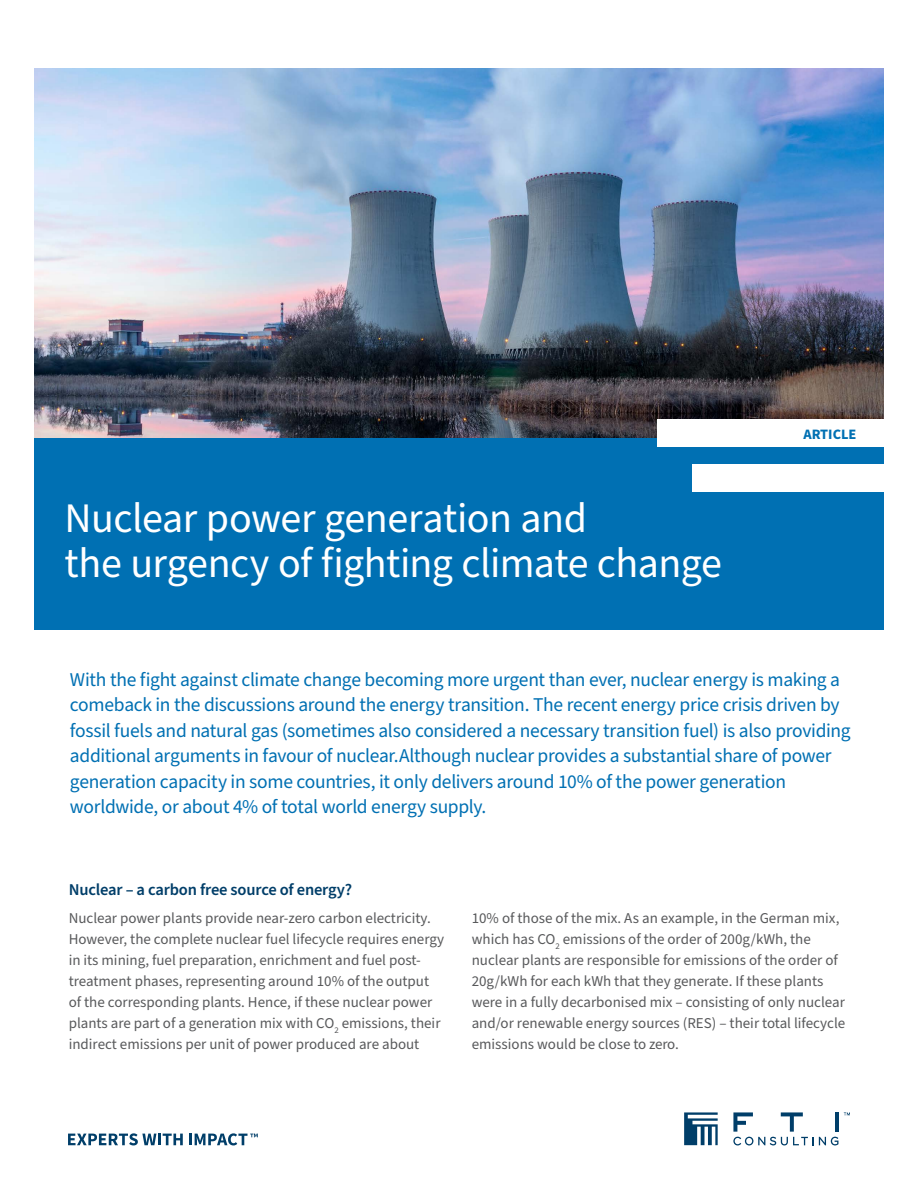
<style>
.page{position:relative;width:918px;height:1188px;background:#fff}
.page>*{position:absolute;margin:0;border:0;box-sizing:border-box;transform-origin:0 0}
.t1{font:42px/45px "Source Sans Pro";letter-spacing:-.015em;color:#fff}
.t2{font:19.5px/25.5px "Source Sans Pro";letter-spacing:-.015em;color:#0070b3}
.t3{font:600 16.5px "Source Sans Pro";letter-spacing:-.01em;color:#003e69}
.t4{font:15px/21px "Source Sans Pro";color:#58595b}
.t5{font:700 14.4px "Source Sans Pro";color:#0070b3}
</style>
<div class="page">
<img style="left:34px;top:68px;width:850px;height:370px">
<svg style="left:68px;top:1133px;width:115px;height:12px"></svg>
<svg style="left:189px;top:1133px;width:69px;height:12px"></svg>
<svg style="left:684px;top:1112px;width:34px;height:33px"></svg>
<svg style="left:844px;top:1112px;width:6px;height:3px"></svg>
<hr style="left:835px;top:1112px;width:4px;height:20px;background:#003e69">
<svg style="left:733px;top:1112px;width:105px;height:33px"></svg>
<div style="left:34px;top:438px;width:850px;height:192px;background:#0070b3"></div>
<div style="left:657px;top:419px;width:228px;height:28px;background:#fff"></div>
<div style="left:693px;top:465px;width:192px;height:27px;background:#fff"></div>
<h1 class="t1" style="left:65px;top:497px;width:659px">Nuclear power generation and<br>the urgency of fighting climate change</h1>
<p class="t5" style="left:803px;top:424px;width:55px">ARTICLE</p>
<p class="t2" style="left:70px;top:667px;width:782px">With the fight against climate change becoming more urgent than ever, nuclear energy is making a comeback in the discussions around the energy transition. The recent energy price crisis driven by fossil fuels and natural gas (sometimes also considered a necessary transition fuel) is also providing additional arguments in favour of nuclear.Although nuclear provides a substantial share of power generation capacity in some countries, it only delivers around 10% of the power generation worldwide, or about 4% of total world energy supply.</p>
<p class="t3" style="left:69px;top:878px;width:285px">Nuclear – a carbon free source of energy?</p>
<p class="t4" style="left:69px;top:908px;width:377px">Nuclear power plants provide near-zero carbon electricity.<br>However, the complete nuclear fuel lifecycle requires energy in its mining, fuel preparation, enrichment and fuel post&shy;treatment phases, representing around 10% of the output of the corresponding plants. Hence, if these nuclear power plants are part of a generation mix with CO<sub>2</sub> emissions, their indirect emissions per unit of power produced are about</p>
<p class="t4" style="left:472px;top:908px;width:375px">10% of those of the mix. As an example, in the German mix, which has CO<sub>2</sub> emissions of the order of 200g/kWh, the nuclear plants are responsible for emissions of the order of 20g/kWh for each kWh that they generate. If these plants were in a fully decarbonised mix – consisting of only nuclear and/or renewable energy sources (RES) – their total lifecycle emissions would be close to zero.</p>
</div>
